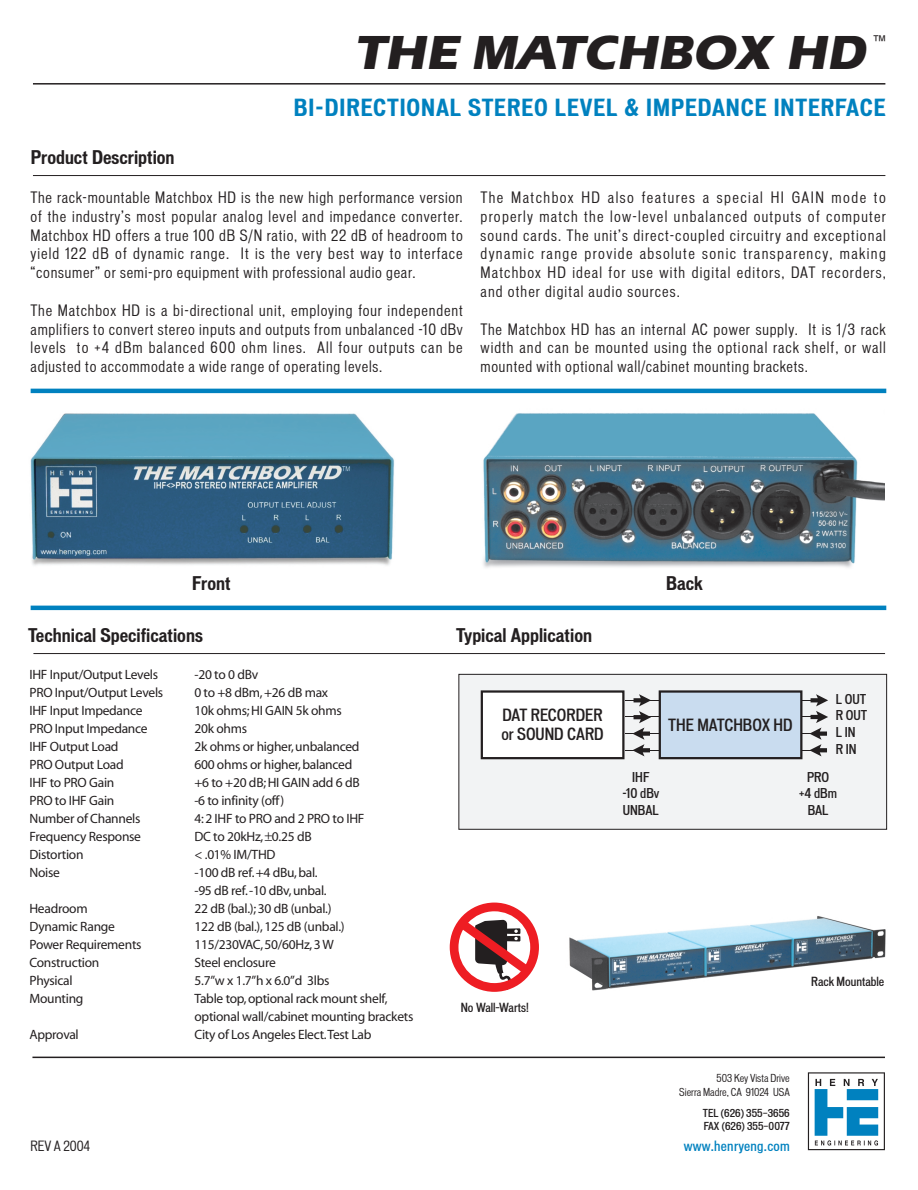
<style>
.page{position:relative;width:918px;height:1190px;background:#fff}
.page>*{position:absolute;margin:0;border:0;box-sizing:border-box;transform-origin:0 0}
.t1{font:italic 700 49.5px "Itc Eras";color:#231f20}
.t2{font:700 condensed 22.5px "Vonnes";letter-spacing:.04em;color:#0081bf}
.t3{font:700 condensed 18px "Vonnes";color:#231f20}
.t4{font:500 condensed 16.05px/19px "Vonnes";color:#231f20}
.t5{font:condensed 15px/18.8px "Vonnes";letter-spacing:.05em;color:#231f20;text-align:justify}
.t6{font:15px "Arial";color:#231f20}
.t7{font:13.5px/18px "Myriad";letter-spacing:-.02em;color:#231f20}
.t8{font:500 condensed 13.5px "Vonnes";letter-spacing:.02em;color:#0081bf}
.t9{font:condensed 13.5px "Vonnes";color:#231f20}
.t10{font:500 condensed 12.9px/16.6px "Vonnes";color:#231f20;text-align:center}
.t11{font:500 condensed 12px "Vonnes";color:#231f20}
.t12{font:condensed 10.5px/13.5px "Vonnes";color:#231f20;text-align:right}
.t13{font:500 condensed 10.5px/13.5px "Vonnes";color:#231f20}
</style>
<div class="page">
<img style="left:30px;top:413px;width:365px;height:153px">
<img style="left:483px;top:413px;width:401px;height:155px">
<hr style="left:33px;top:83px;width:852px;height:2px;background:#231f20">
<hr style="left:33px;top:175px;width:852px;height:1px;background:#231f20">
<hr style="left:33px;top:653px;width:852px;height:1px;background:#231f20">
<div style="left:31px;top:605px;width:855px;height:5px;background:#0081bf"></div>
<div style="left:31px;top:388px;width:855px;height:5px;background:#0081bf"></div>
<div style="left:459px;top:674px;width:428px;height:155px;background:#f2f3f4"></div>
<div style="left:458px;top:674px;width:429px;height:155px;border:1px solid #231f20"></div>
<hr style="left:625px;top:700px;width:33px;height:1px;background:#231f20">
<hr style="left:625px;top:716px;width:33px;height:1px;background:#231f20">
<hr style="left:625px;top:733px;width:33px;height:1px;background:#231f20">
<hr style="left:625px;top:750px;width:33px;height:1px;background:#231f20">
<svg style="left:633px;top:694px;width:18px;height:62px"></svg>
<svg style="left:802px;top:694px;width:26px;height:62px"></svg>
<div style="left:482px;top:691px;width:141px;height:67px;background:#fff"></div>
<div style="left:481px;top:690px;width:144px;height:69px;border:2px solid #231f20"></div>
<div style="left:660px;top:691px;width:141px;height:67px;background:#c9dcef"></div>
<div style="left:659px;top:690px;width:143px;height:69px;border:2px solid #231f20"></div>
<hr style="left:32px;top:1056px;width:853px;height:2px;background:#231f20">
<svg style="left:808px;top:1072px;width:77px;height:78px"></svg>
<svg style="left:450px;top:902px;width:89px;height:89px"></svg>
<img style="left:569px;top:916px;width:317px;height:74px">
<p class="t3" style="left:31px;top:151px;width:145px">Product Description</p>
<h1 class="t1" style="left:354px;top:36px;width:520px">THE MATCHBOX HD</h1>
<p class="t6" style="left:872px;top:36px;width:16px">™</p>
<h2 class="t2" style="left:294px;top:100px;width:593px">BI-DIRECTIONAL STEREO LEVEL &amp; IMPEDANCE INTERFACE</h2>
<p class="t5" style="left:31px;top:190px;width:434px">The rack-mountable Matchbox HD is the new high performance version of the industry’s most popular analog level and impedance converter.<br>Matchbox HD offers a true 100 dB S/N ratio, with 22 dB of headroom to yield 122 dB of dynamic range. It is the very best way to interface “consumer” or semi-pro equipment with professional audio gear.</p>
<p class="t5" style="left:31px;top:303px;width:434px">The Matchbox HD is a bi-directional unit, employing four independent amplifiers to convert stereo inputs and outputs from unbalanced -10 dBv levels to +4 dBm balanced 600 ohm lines. All four outputs can be adjusted to accommodate a wide range of operating levels.</p>
<p class="t5" style="left:481px;top:190px;width:407px">The Matchbox HD also features a special HI GAIN mode to properly match the low-level unbalanced outputs of computer sound cards. The unit’s direct-coupled circuitry and exceptional dynamic range provide absolute sonic transparency, making Matchbox HD ideal for use with digital editors, DAT recorders, and other digital audio sources.</p>
<p class="t5" style="left:481px;top:321px;width:407px">The Matchbox HD has an internal AC power supply. It is 1/3 rack width and can be mounted using the optional rack shelf, or wall mounted with optional wall/cabinet mounting brackets.</p>
<p class="t3" style="left:192px;top:577px;width:40px">Front</p>
<p class="t3" style="left:666px;top:577px;width:38px">Back</p>
<p class="t3" style="left:28px;top:629px;width:176px">Technical Specifications</p>
<p class="t3" style="left:456px;top:629px;width:138px">Typical Application</p>
<p class="t7" style="left:29px;top:666px;width:130px">IHF Input/Output Levels</p>
<p class="t7" style="left:194px;top:666px;width:65px">-20 to 0 dBv</p>
<p class="t7" style="left:29px;top:684px;width:135px">PRO Input/Output Levels</p>
<p class="t7" style="left:194px;top:684px;width:135px">0 to +8 dBm, +26 dB max</p>
<p class="t7" style="left:29px;top:702px;width:115px">IHF Input Impedance</p>
<p class="t7" style="left:194px;top:702px;width:149px">10k ohms; HI GAIN 5k ohms</p>
<p class="t7" style="left:29px;top:720px;width:120px">PRO Input Impedance</p>
<p class="t7" style="left:194px;top:720px;width:54px">20k ohms</p>
<p class="t7" style="left:29px;top:738px;width:91px">IHF Output Load</p>
<p class="t7" style="left:194px;top:738px;width:167px">2k ohms or higher, unbalanced</p>
<p class="t7" style="left:29px;top:756px;width:96px">PRO Output Load</p>
<p class="t7" style="left:194px;top:756px;width:159px">600 ohms or higher, balanced</p>
<p class="t7" style="left:29px;top:774px;width:86px">IHF to PRO Gain</p>
<p class="t7" style="left:194px;top:774px;width:167px">+6 to +20 dB; HI GAIN add 6 dB</p>
<p class="t7" style="left:29px;top:792px;width:86px">PRO to IHF Gain</p>
<p class="t7" style="left:194px;top:792px;width:92px">-6 to infinity (off)</p>
<p class="t7" style="left:29px;top:810px;width:113px">Number of Channels</p>
<p class="t7" style="left:195px;top:810px;width:171px">4: 2 IHF to PRO and 2 PRO to IHF</p>
<p class="t7" style="left:29px;top:828px;width:113px">Frequency Response</p>
<p class="t7" style="left:194px;top:828px;width:119px">DC to 20kHz, 0.25 dB</p>
<p class="t7" style="left:29px;top:846px;width:56px">Distortion</p>
<p class="t7" style="left:194px;top:846px;width:83px">&lt; .01% IM/THD</p>
<p class="t7" style="left:29px;top:864px;width:32px">Noise</p>
<p class="t7" style="left:194px;top:864px;width:134px">-100 dB ref. +4 dBu, bal. -95 dB ref. -10 dBv, unbal.</p>
<p class="t7" style="left:29px;top:900px;width:60px">Headroom</p>
<p class="t7" style="left:194px;top:900px;width:139px">22 dB (bal.); 30 dB (unbal.)</p>
<p class="t7" style="left:29px;top:918px;width:87px">Dynamic Range</p>
<p class="t7" style="left:194px;top:918px;width:152px">122 dB (bal.), 125 dB (unbal.)</p>
<p class="t7" style="left:29px;top:936px;width:114px">Power Requirements</p>
<p class="t7" style="left:194px;top:936px;width:141px">115/230VAC, 50/60Hz, 3 W</p>
<p class="t7" style="left:29px;top:954px;width:71px">Construction</p>
<p class="t7" style="left:194px;top:954px;width:83px">Steel enclosure</p>
<p class="t7" style="left:29px;top:972px;width:45px">Physical</p>
<p class="t7" style="left:195px;top:972px;width:136px">5.7”w x 1.7”h x 6.0”d 3lbs</p>
<p class="t7" style="left:29px;top:990px;width:55px">Mounting</p>
<p class="t7" style="left:194px;top:990px;width:220px">Table top, optional rack mount shelf, optional wall/cabinet mounting brackets</p>
<p class="t7" style="left:29px;top:1026px;width:51px">Approval</p>
<p class="t7" style="left:194px;top:1026px;width:178px">City of Los Angeles Elect.Test Lab</p>
<p class="t10" style="left:836px;top:692px;width:33px;text-align:left">L OUT<br>R OUT<br>L IN<br>R IN</p>
<p class="t4" style="left:501px;top:707px;width:104px">DAT RECORDER or SOUND CARD</p>
<p class="t4" style="left:668px;top:717px;width:126px">THE MATCHBOX HD</p>
<p class="t10" style="left:622px;top:770px;width:38px">IHF<br>-10 dBv<br>UNBAL</p>
<p class="t10" style="left:799px;top:770px;width:40px">PRO<br>+4 dBm<br>BAL</p>
<p class="t11" style="left:461px;top:1003px;width:70px">No Wall–Warts!</p>
<p class="t11" style="left:811px;top:977px;width:75px">Rack Mountable</p>
<p class="t12" style="left:679px;top:1073px;width:112px">503 Key Vista Drive<br>Sierra Madre, CA 91024 USA</p>
<p class="t13" style="left:703px;top:1107px;width:88px">TEL (626) 355—3656<br>FAX (626) 355—0077</p>
<p class="t9" style="left:31px;top:1141px;width:61px">REV A 2004</p>
<p class="t8" style="left:684px;top:1141px;width:108px">www.henryeng.com</p>
</div>
